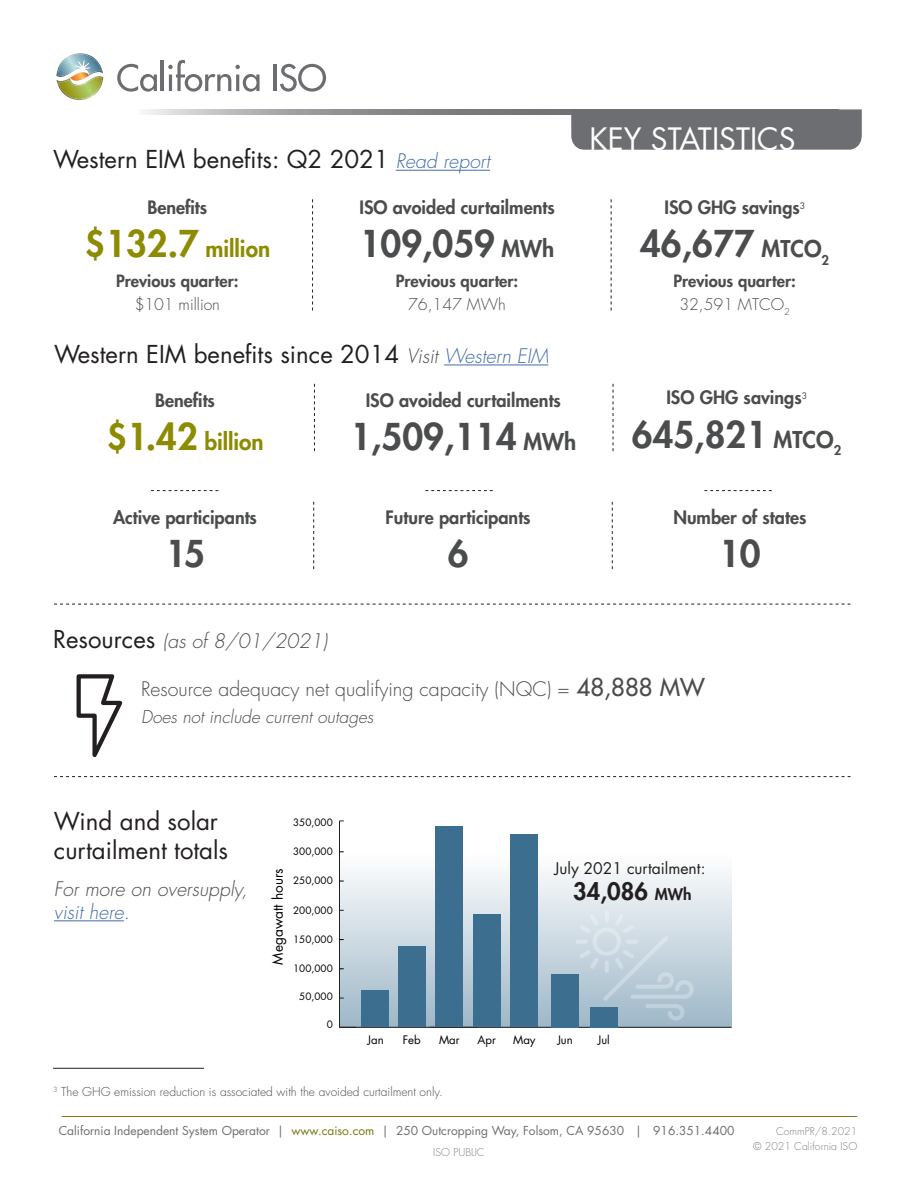
<style>
.page{position:relative;width:918px;height:1188px;background:#fff}
.page>*{position:absolute;margin:0;border:0;box-sizing:border-box;transform-origin:0 0}
.t1{font:800 36px "Futura Std";color:#4b4c4d}
.t2{font:30px "Futura Std";color:#fff}
.t3{font:24px/28.8px "Futura Std";color:#231f20}
.t4{font:800 23.4px "Futura Std";color:#231f20}
.t5{font:800 22.5px "Futura Std";color:#8d8b02}
.t6{font:italic 300 19.5px/23.4px "Futura Std";color:#4b4c4d}
.t7{font:300 19.5px "Futura Std";color:#4b4c4d}
.t8{font:800 18px "Futura Std";color:#4b4c4d}
.t9{font:italic 300 17.25px "Futura Std";color:#4b4c4d}
.t10{font:800 16.5px "Futura Std";color:#4b4c4d}
.t11{font:300 15.75px "Futura Std";color:#4b4c4d}
.t12{font:15.6px "Futura Std";color:#231f20}
.t13{font:13.65px "Futura Std";color:#000}
.t14{font:12px "Futura Std";color:#6c6d70}
.t15{font:300 12px "Futura Std";color:#4b4c4d}
.t16{font:11.4px "Futura Std";color:#000}
.t17{font:300 10.5px/15px "Futura Std";color:#808285;text-align:right}
.t18{font:9.9px "Futura Std";color:#000}
.s1{font-weight:300;font-style:italic;font-size:19.5px;color:#436da8}
.s2{font-size:36px}
.s3{font-size:22.5px}
.s4{font-weight:300;font-style:italic;font-size:19.5px;color:#4b4c4d}
.s5{font-weight:400;font-style:normal;font-size:24px;color:#231f20}
.s6{font-weight:500;font-size:24px}
.s7{color:#436da8}
.s8{font-size:15.6px}
.s9{color:#777811}
</style>
<div class="page">
<svg style="left:117px;top:64px;width:40px;height:28px"></svg>
<hr style="left:161px;top:60px;width:3px;height:31px;background:#6c6d70">
<svg style="left:168px;top:60px;width:92px;height:32px"></svg>
<hr style="left:273px;top:64px;width:4px;height:27px;background:#6c6d70">
<svg style="left:280px;top:64px;width:46px;height:28px"></svg>
<svg style="left:56px;top:53px;width:47px;height:47px"></svg>
<div style="left:571px;top:109px;width:291px;height:41px;background:#6d6e71"></div>
<hr style="left:62px;top:1116px;width:795px;height:1px;background:#777811">
<div style="left:340px;top:851px;width:391px;height:176px;background:linear-gradient(to bottom,#fff,#9ab4c5)"></div>
<svg style="left:576px;top:911px;width:118px;height:110px;background:#c3d2dc"></svg>
<hr style="left:340px;top:1027px;width:391px;height:1px;background:#231f20">
<hr style="left:339px;top:821px;width:1px;height:206px;background:#231f20">
<svg style="left:339px;top:1022px;width:17px;height:6px"></svg>
<div style="left:398px;top:947px;width:27px;height:80px;background:#3b6e8f"></div>
<div style="left:362px;top:991px;width:27px;height:36px;background:#3b6e8f"></div>
<div style="left:436px;top:826px;width:27px;height:201px;background:#3b6e8f"></div>
<div style="left:511px;top:835px;width:27px;height:192px;background:#3b6e8f"></div>
<div style="left:473px;top:915px;width:27px;height:112px;background:#3b6e8f"></div>
<div style="left:552px;top:974px;width:27px;height:53px;background:#3b6e8f"></div>
<div style="left:591px;top:1007px;width:27px;height:20px;background:#3b6e8f"></div>
<svg style="left:54px;top:604px;width:796px;height:1px"></svg>
<svg style="left:54px;top:776px;width:796px;height:1px"></svg>
<hr style="left:54px;top:920px;width:70px;height:1px;background:#436da8">
<hr style="left:396px;top:170px;width:94px;height:1px;background:#436da8">
<hr style="left:444px;top:364px;width:104px;height:1px;background:#436da8">
<svg style="left:312px;top:199px;width:1px;height:112px"></svg>
<svg style="left:314px;top:384px;width:1px;height:67px"></svg>
<svg style="left:313px;top:502px;width:1px;height:67px"></svg>
<svg style="left:611px;top:199px;width:1px;height:112px"></svg>
<svg style="left:613px;top:384px;width:1px;height:67px"></svg>
<svg style="left:612px;top:502px;width:1px;height:67px"></svg>
<svg style="left:76px;top:674px;width:47px;height:83px"></svg>
<svg style="left:704px;top:490px;width:68px;height:1px"></svg>
<svg style="left:425px;top:490px;width:68px;height:1px"></svg>
<svg style="left:151px;top:490px;width:67px;height:1px"></svg>
<hr style="left:53px;top:1068px;width:151px;height:1px;background:#231f20">
<p class="t3" style="left:53px;top:145px;width:438px">Western EIM benefits: Q2 2021 <span class="s1">Read report</span></p>
<p class="t8" style="left:147px;top:196px;width:61px">Benefits</p>
<p class="t5" style="left:85px;top:235px;width:187px"><span class="s2">$132.7</span> million</p>
<p class="t10" style="left:116px;top:271px;width:124px">Previous quarter:</p>
<p class="t11" style="left:135px;top:295px;width:87px">$101 million</p>
<p class="t8" style="left:359px;top:196px;width:197px">ISO avoided curtailments</p>
<p class="t1" style="left:360px;top:221px;width:196px">109,059 <span class="s3">MWh</span></p>
<p class="t10" style="left:396px;top:271px;width:124px">Previous quarter:</p>
<p class="t11" style="left:408px;top:295px;width:99px">76,147 MWh</p>
<p class="t3" style="left:54px;top:340px;width:496px">Western EIM benefits since 2014 <span class="s4">Visit</span> <span class="s1">Western EIM</span></p>
<p class="t8" style="left:155px;top:389px;width:61px">Benefits</p>
<p class="t5" style="left:106px;top:428px;width:159px"><span class="s2">$1.42</span> billion</p>
<p class="t8" style="left:366px;top:389px;width:197px">ISO avoided curtailments</p>
<p class="t1" style="left:350px;top:414px;width:227px">1,509,114 <span class="s3">MWh</span></p>
<h2 class="t2" style="left:590px;top:120px;width:208px">KEY STATISTICS</h2>
<p class="t8" style="left:664px;top:196px;width:142px">ISO GHG savings<sup>3</sup></p>
<p class="t1" style="left:640px;top:221px;width:191px">46,677 <span class="s3">MTCO</span><sub>2</sub></p>
<p class="t10" style="left:673px;top:271px;width:124px">Previous quarter:</p>
<p class="t11" style="left:679px;top:294px;width:112px">32,591 MTCO<sub>2</sub></p>
<p class="t8" style="left:666px;top:386px;width:142px">ISO GHG savings<sup>3</sup></p>
<p class="t1" style="left:632px;top:411px;width:211px">645,821 <span class="s3">MTCO</span><sub>2</sub></p>
<p class="t8" style="left:113px;top:506px;width:145px">Active participants</p>
<p class="t1" style="left:165px;top:531px;width:41px">15</p>
<p class="t8" style="left:386px;top:506px;width:147px">Future participants</p>
<p class="t1" style="left:448px;top:531px;width:22px">6</p>
<p class="t8" style="left:673px;top:506px;width:135px">Number of states</p>
<p class="t1" style="left:719px;top:531px;width:43px">10</p>
<p class="t6" style="left:53px;top:630px;width:276px"><span class="s5">Resources</span> (as of 8/01/2021)</p>
<p class="t7" style="left:141px;top:677px;width:565px">Resource adequacy net qualifying capacity (NQC) = <span class="s6">48,888 MW</span></p>
<p class="t9" style="left:141px;top:706px;width:234px">Does not include current outages</p>
<p class="t3" style="left:54px;top:807px;width:176px">Wind and solar curtailment totals</p>
<p class="t6" style="left:54px;top:877px;width:195px">For more on oversupply, <span class="s7">visit here.</span></p>
<p class="t18" style="left:293px;top:816px;width:41px">350,000</p>
<p class="t18" style="left:293px;top:845px;width:41px">300,000</p>
<p class="t13" style="left:269px;top:965px;width:98px;rotate:-90deg">Megawatt hours</p>
<p class="t18" style="left:293px;top:874px;width:41px">250,000</p>
<p class="t18" style="left:293px;top:904px;width:41px">200,000</p>
<p class="t18" style="left:293px;top:933px;width:41px">150,000</p>
<p class="t18" style="left:293px;top:962px;width:41px">100,000</p>
<p class="t18" style="left:299px;top:990px;width:35px">50,000</p>
<p class="t18" style="left:327px;top:1018px;width:8px">0</p>
<p class="t12" style="left:555px;top:858px;width:152px">July 2021 curtailment:</p>
<p class="t4" style="left:573px;top:876px;width:120px">34,086 <span class="s8">MWh</span></p>
<p class="t16" style="left:368px;top:1033px;width:18px">Jan</p>
<p class="t16" style="left:403px;top:1033px;width:19px">Feb</p>
<p class="t16" style="left:439px;top:1033px;width:22px">Mar</p>
<p class="t16" style="left:478px;top:1033px;width:20px">Apr</p>
<p class="t16" style="left:513px;top:1033px;width:24px">May</p>
<p class="t16" style="left:557px;top:1033px;width:17px">Jun</p>
<p class="t16" style="left:598px;top:1032px;width:14px">Jul</p>
<p class="t15" style="left:53px;top:1084px;width:391px"><sup>3</sup> The GHG emission reduction is associated with the avoided curtailment only.</p>
<p class="t14" style="left:59px;top:1123px;width:677px">California Independent System Operator | <span class="s9">www.caiso.com</span> | 250 Outcropping Way, Folsom, CA 95630 | 916.351.4400</p>
<p class="t17" style="left:753px;top:1124px;width:106px">CommPR/8.2021<br>© 2021 California ISO</p>
<p class="t17" style="left:433px;top:1145px;width:53px">ISO PUBLIC</p>
</div>
